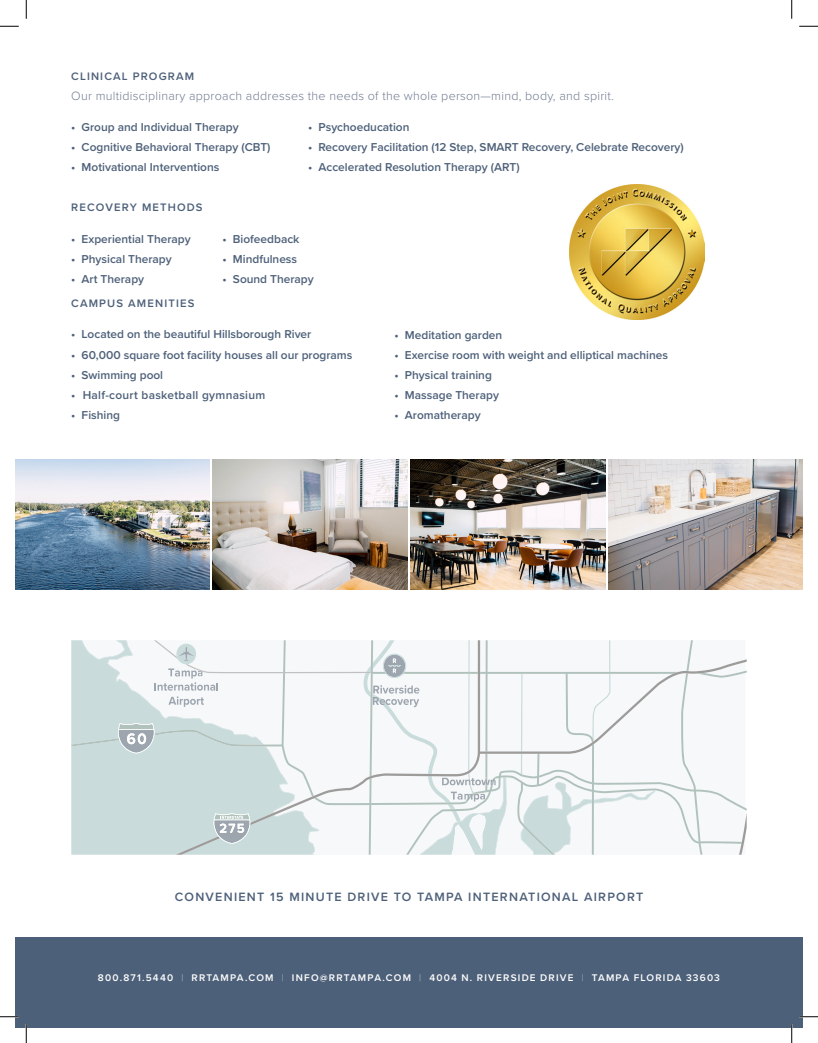
<style>
.page{position:relative;width:818px;height:1043px;background:#fff}
.page>*{position:absolute;margin:0;border:0;box-sizing:border-box;transform-origin:0 0}
.t1{font:300 12.5px "Proxima Nova";letter-spacing:.02em;color:#717c91}
.t2{font:600 12.5px "Proxima Nova";letter-spacing:.1em;color:#4d6079}
.t3{font:600 11.88px "Proxima Nova";color:#4d6079}
.t4{font:600 11.88px "Proxima Nova";letter-spacing:.025em;color:#4d6079}
.t5{font:600 11.25px "Proxima Nova";letter-spacing:.1em;color:#4d6079}
.t6{font:600 10px "Proxima Nova";letter-spacing:.12em;color:#fff}
.s1{font-weight:300;color:#aac8ca}
</style>
<div class="page">
<div style="left:15px;top:938px;width:787px;height:90px;background:#4d6079"></div>
<img style="left:15px;top:459px;width:195px;height:131px">
<img style="left:212px;top:459px;width:195px;height:131px">
<img style="left:411px;top:459px;width:194px;height:131px">
<img style="left:608px;top:459px;width:194px;height:131px">
<img style="left:569px;top:184px;width:135px;height:135px">
<svg style="left:71px;top:640px;width:46px;height:214px;fill:#c9dbdb"></svg>
<svg style="left:610px;top:640px;width:136px;height:214px;fill:#f6f8f9"></svg>
<svg style="left:117px;top:640px;width:493px;height:214px"></svg>
<svg style="left:0;top:25px;width:19px;height:2px"></svg>
<svg style="left:799px;top:25px;width:19px;height:2px"></svg>
<svg style="left:0;top:1016px;width:19px;height:1px"></svg>
<svg style="left:799px;top:1015px;width:19px;height:2px"></svg>
<svg style="left:25px;top:0;width:2px;height:19px"></svg>
<svg style="left:25px;top:1024px;width:2px;height:18px"></svg>
<svg style="left:791px;top:0;width:1px;height:19px"></svg>
<svg style="left:791px;top:1024px;width:1px;height:18px"></svg>
<p class="t5" style="left:71px;top:68px;width:124px">CLINICAL PROGRAM</p>
<p class="t1" style="left:71px;top:87px;width:544px">Our multidisciplinary approach addresses the needs of the whole person—mind, body, and spirit.</p>
<p class="t3" style="left:71px;top:118px;width:169px">• Group and Individual Therapy</p>
<p class="t3" style="left:71px;top:138px;width:201px">• Cognitive Behavioral Therapy (CBT)</p>
<p class="t3" style="left:71px;top:158px;width:149px">• Motivational Interventions</p>
<p class="t3" style="left:308px;top:118px;width:103px">• Psychoeducation</p>
<p class="t3" style="left:308px;top:138px;width:377px">• Recovery Facilitation (12 Step, SMART Recovery, Celebrate Recovery)</p>
<p class="t3" style="left:308px;top:158px;width:213px">• Accelerated Resolution Therapy (ART)</p>
<p class="t5" style="left:71px;top:199px;width:133px">RECOVERY METHODS</p>
<p class="t3" style="left:71px;top:230px;width:121px">• Experiential Therapy</p>
<p class="t3" style="left:71px;top:250px;width:102px">• Physical Therapy</p>
<p class="t3" style="left:71px;top:271px;width:74px">• Art Therapy</p>
<p class="t3" style="left:222px;top:230px;width:78px">• Biofeedback</p>
<p class="t3" style="left:222px;top:250px;width:76px">• Mindfulness</p>
<p class="t3" style="left:222px;top:270px;width:93px">• Sound Therapy</p>
<p class="t5" style="left:71px;top:295px;width:125px">CAMPUS AMENITIES</p>
<p class="t3" style="left:71px;top:326px;width:241px">• Located on the beautiful Hillsborough River</p>
<p class="t3" style="left:71px;top:346px;width:282px">• 60,000 square foot facility houses all our programs</p>
<p class="t3" style="left:71px;top:366px;width:93px">• Swimming pool</p>
<p class="t4" style="left:71px;top:386px;width:195px">• Half-court basketball gymnasium</p>
<p class="t3" style="left:71px;top:406px;width:50px">• Fishing</p>
<p class="t3" style="left:394px;top:326px;width:109px">• Meditation garden</p>
<p class="t3" style="left:394px;top:346px;width:275px">• Exercise room with weight and elliptical machines</p>
<p class="t3" style="left:394px;top:366px;width:99px">• Physical training</p>
<p class="t3" style="left:394px;top:386px;width:106px">• Massage Therapy</p>
<p class="t3" style="left:394px;top:406px;width:88px">• Aromatherapy</p>
<p class="t2" style="left:175px;top:887px;width:470px">CONVENIENT 15 MINUTE DRIVE TO TAMPA INTERNATIONAL AIRPORT</p>
<p class="t6" style="left:98px;top:970px;width:623px">800.871.5440 <span class="s1">|</span> RRTAMPA.COM <span class="s1">|</span> INFO@RRTAMPA.COM <span class="s1">|</span> 4004 N. RIVERSIDE DRIVE <span class="s1">|</span> TAMPA FLORIDA 33603</p>
</div>
